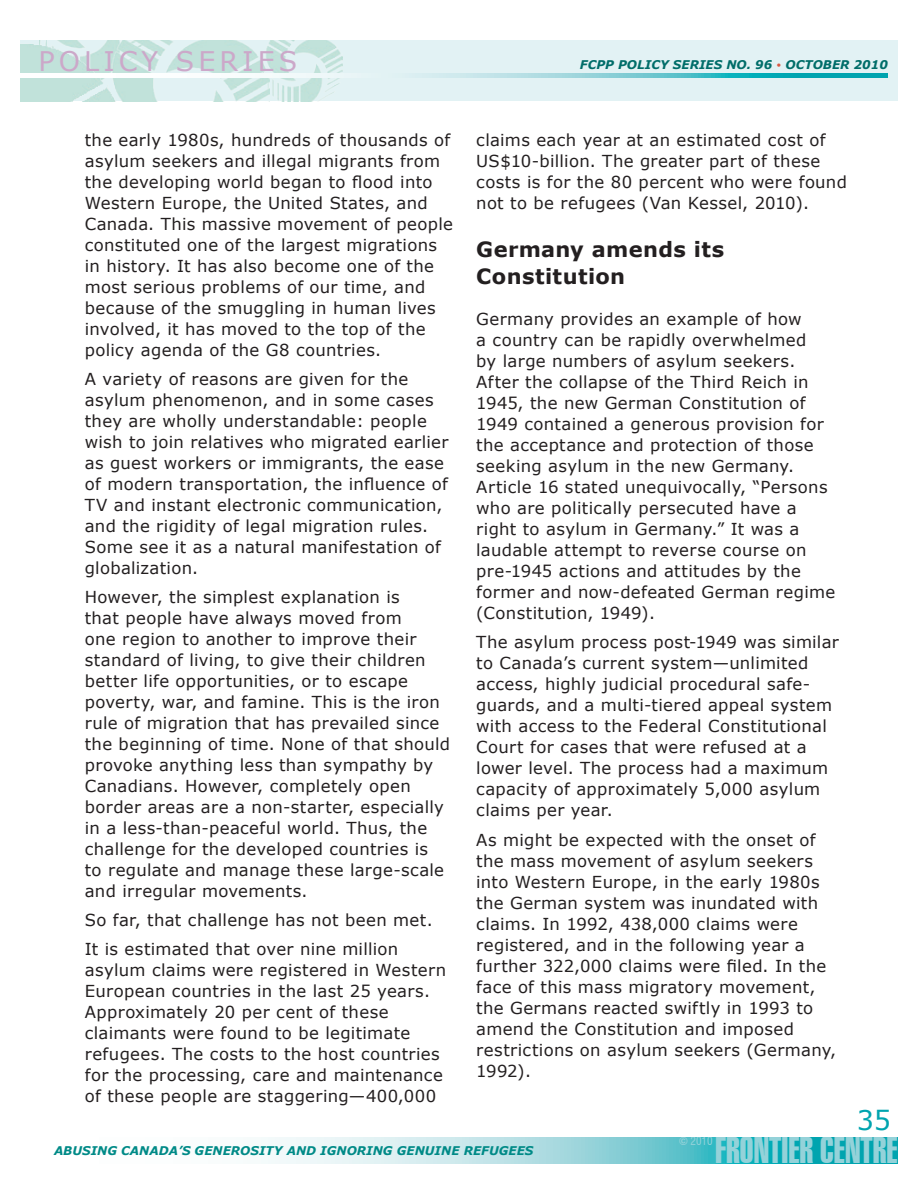
<style>
.page{position:relative;width:918px;height:1188px;background:#fff}
.page>*{position:absolute;margin:0;border:0;box-sizing:border-box;transform-origin:0 0}
.t1{font:36.6px "Swiss 911 BT Extra Compressed";color:#94d2d9}
.t2{font:27px "Verdana";letter-spacing:.15em;color:#cca8c9}
.t3{font:27px "Verdana";color:#00a4af}
.t4{font:700 21px/27px "Verdana";letter-spacing:.015em;color:#231f20}
.t5{font:16.5px/21px "Verdana";letter-spacing:.02em;color:#231f20}
.t6{font:italic 700 12px "Verdana";color:#008a87}
.t7{font:italic 700 12px "Verdana";color:#006d69}
.t8{font:condensed 11.25px "Swiss 721 BT";color:#94d2d9}
.s1{font-weight:400;font-style:normal;font-size:9px;color:#d95842}
.s2{font-family:"Swiss 911 BT Extra Compressed";font-stretch:normal}
</style>
<div class="page">
<svg style="left:261px;top:1137px;width:636px;height:26px;background:#82d0d7"></svg>
<div style="left:20px;top:40px;width:877px;height:61px;background:#e2f2f4"></div>
<img style="left:270px;top:41px;width:73px;height:60px">
<img style="left:127px;top:40px;width:143px;height:61px">
<img style="left:20px;top:40px;width:107px;height:61px">
<svg style="left:20px;top:74px;width:868px;height:3px"></svg>
<h2 class="t2" style="left:39px;top:44px;width:260px">POLICY SERIES</h2>
<p class="t7" style="left:580px;top:57px;width:309px">FCPP POLICY SERIES NO. 96 <span class="s1">•</span> OCTOBER 2010</p>
<p class="t5" style="left:85px;top:129px;width:370px">the early 1980s, hundreds of thousands of asylum seekers and illegal migrants from the developing world began to flood into Western Europe, the United States, and Canada. This massive movement of people constituted one of the largest migrations in history. It has also become one of the most serious problems of our time, and because of the smuggling in human lives involved, it has moved to the top of the policy agenda of the G8 countries.</p>
<p class="t5" style="left:85px;top:368px;width:365px">A variety of reasons are given for the asylum phenomenon, and in some cases they are wholly understandable: people wish to join relatives who migrated earlier as guest workers or immigrants, the ease of modern transportation, the influence of TV and instant electronic communication, and the rigidity of legal migration rules.<br>Some see it as a natural manifestation of globalization.</p>
<p class="t5" style="left:85px;top:586px;width:367px">However, the simplest explanation is<br>that people have always moved from<br>one region to another to improve their standard of living, to give their children better life opportunities, or to escape poverty, war, and famine. This is the iron rule of migration that has prevailed since the beginning of time. None of that should provoke anything less than sympathy by Canadians. However, completely open border areas are a non-starter, especially in a less-than-peaceful world. Thus, the challenge for the developed countries is<br>to regulate and manage these large-scale and irregular movements.</p>
<p class="t5" style="left:85px;top:905px;width:349px;line-height:29.1px">So far, that challenge has not been met.<br>It is estimated that over nine million</p>
<p class="t5" style="left:85px;top:959px;width:363px">asylum claims were registered in Western European countries in the last 25 years.<br>Approximately 20 per cent of these claimants were found to be legitimate refugees. The costs to the host countries for the processing, care and maintenance of these people are staggering—400,000</p>
<p class="t5" style="left:476px;top:129px;width:372px">claims each year at an estimated cost of US$10-billion. The greater part of these costs is for the 80 percent who were found not to be refugees (Van Kessel, 2010).</p>
<p class="t4" style="left:476px;top:235px;width:249px">Germany amends its<br>Constitution</p>
<p class="t5" style="left:476px;top:308px;width:360px">Germany provides an example of how<br>a country can be rapidly overwhelmed<br>by large numbers of asylum seekers.<br>After the collapse of the Third Reich in 1945, the new German Constitution of 1949 contained a generous provision for the acceptance and protection of those seeking asylum in the new Germany.<br>Article 16 stated unequivocally, “Persons who are politically persecuted have a right to asylum in Germany.” It was a laudable attempt to reverse course on pre-1945 actions and attitudes by the former and now-defeated German regime (Constitution, 1949).</p>
<p class="t5" style="left:476px;top:631px;width:364px">The asylum process post-1949 was similar to Canada’s current system—unlimited access, highly judicial procedural safe&shy;guards, and a multi-tiered appeal system with access to the Federal Constitutional Court for cases that were refused at a lower level. The process had a maximum capacity of approximately 5,000 asylum claims per year.</p>
<p class="t5" style="left:476px;top:829px;width:362px">As might be expected with the onset of the mass movement of asylum seekers into Western Europe, in the early 1980s the German system was inundated with claims. In 1992, 438,000 claims were registered, and in the following year a further 322,000 claims were filed. In the face of this mass migratory movement, the Germans reacted swiftly in 1993 to amend the Constitution and imposed restrictions on asylum seekers (Germany, 1992).</p>
<h2 class="t3" style="left:857px;top:1103px;width:36px">35</h2>
<p class="t6" style="left:54px;top:1143px;width:481px">ABUSING CANADA’S GENEROSITY AND IGNORING GENUINE REFUGEES</p>
<p class="t8" style="left:679px;top:1134px;width:35px"><span class="s2">©</span> 2010</p>
<h1 class="t1" style="left:715px;top:1130px;width:184px">FRONTIER CENTRE</h1>
</div>
